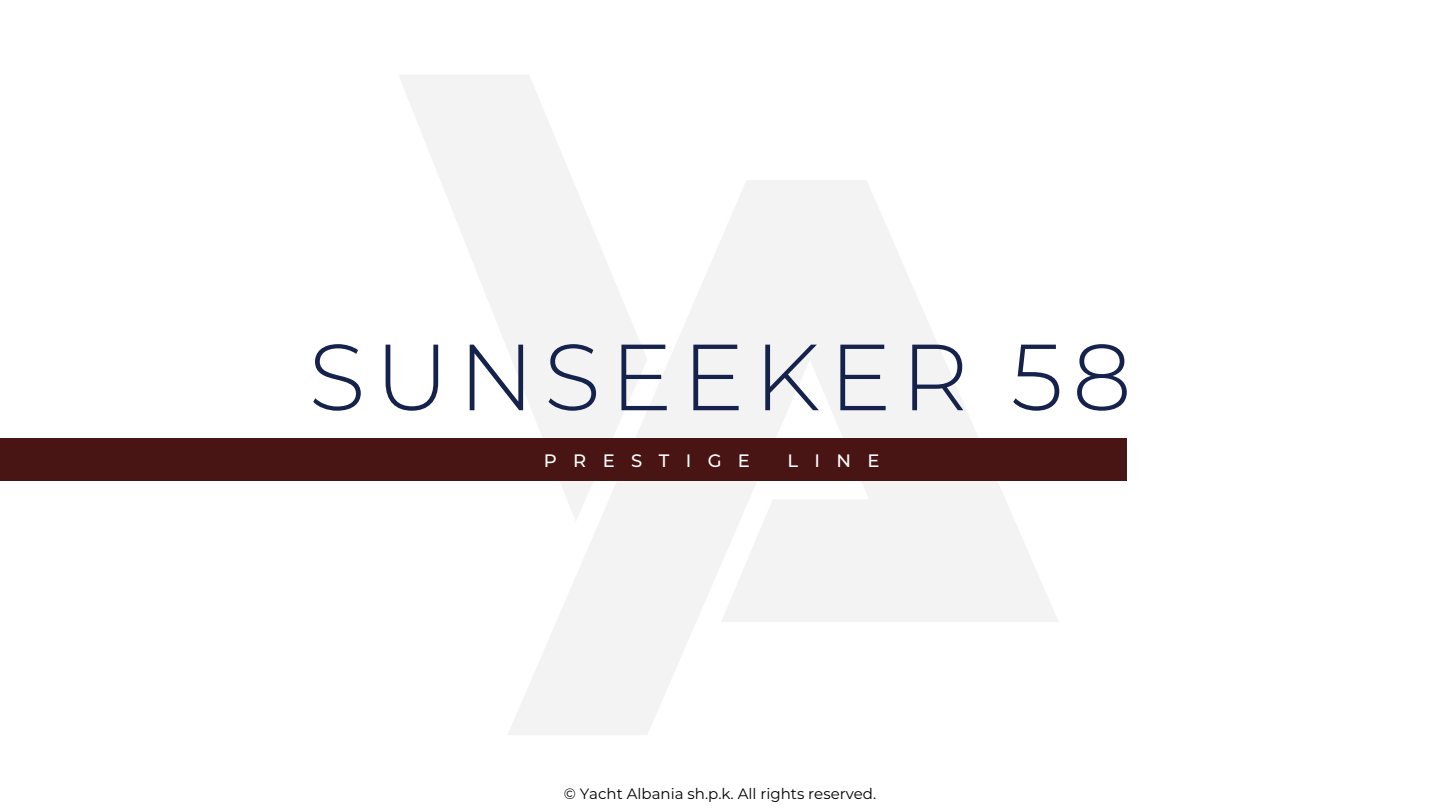
<style>
.page{position:relative;width:1440px;height:810px;background:#fff}
.page>*{position:absolute;margin:0;border:0;box-sizing:border-box;transform-origin:0 0}
.t1{font:300 93.75px "Montserrat";letter-spacing:.1em;color:#14224c}
.t2{font:500 18px "Montserrat";letter-spacing:.91em;color:#fff}
.t3{font:15px "Montserrat";color:#000}
</style>
<div class="page">
<div style="left:0;top:438px;width:1127px;height:43px;background:#491414"></div>
<h1 class="t1" style="left:308px;top:313px;width:825px">SUNSEEKER 58</h1>
<p class="t2" style="left:544px;top:448px;width:208px">PRESTIGE</p>
<p class="t2" style="left:788px;top:448px;width:94px">LINE</p>
<p class="t3" style="left:564px;top:784px;width:314px">© Yacht Albania sh.p.k. All rights reserved.</p>
</div>
